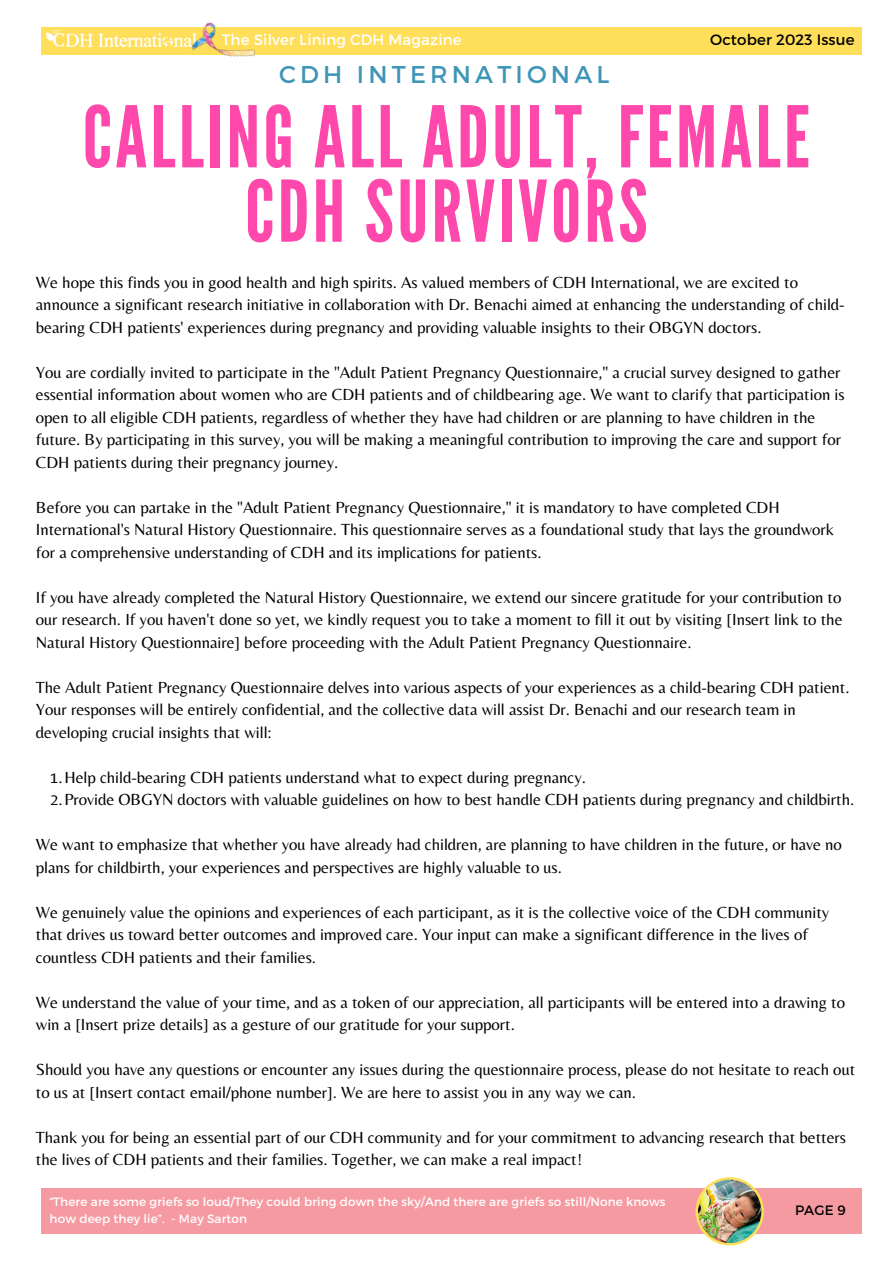
<style>
.page{position:relative;width:893px;height:1264px;background:#fff}
.page>*{position:absolute;margin:0;border:0;box-sizing:border-box;transform-origin:0 0}
.t1{font:84.75px/74.4px "League Gothic";letter-spacing:.04em;color:#ff48ab;text-align:center}
.t2{font:24.3px "Montserrat";letter-spacing:.17em;color:#3e95b6}
.t3{font:16.8px/22.5px "Belleza";color:#000}
.t4{font:15px "Montserrat";letter-spacing:.01em;color:#fff}
.t5{font:15px "Montserrat";letter-spacing:.01em;color:#000}
.t6{font:13.65px "Montserrat";color:#000}
.t7{font:12px/17px "Montserrat";letter-spacing:.01em;color:#fff}
</style>
<div class="page">
<div style="left:41px;top:1188px;width:820px;height:45px;background:#f69aa2"></div>
<div style="left:41px;top:28px;width:820px;height:27px;background:#ffde59"></div>
<img style="left:46px;top:29px;width:145px;height:19px">
<img style="left:191px;top:22px;width:70px;height:35px">
<svg style="left:695px;top:1177px;width:68px;height:68px"></svg>
<img style="left:698px;top:1179px;width:63px;height:63px;border-radius:50%">
<p class="t4" style="left:222px;top:30px;width:241px">The Silver Lining CDH Magazine</p>
<p class="t5" style="left:710px;top:30px;width:146px">October 2023 Issue</p>
<p class="t2" style="left:279px;top:59px;width:332px">CDH INTERNATIONAL</p>
<p class="t1" style="left:83px;top:102px;width:728px">CALLING ALL ADULT, FEMALE<br>CDH SURVIVORS</p>
<p class="t3" style="left:36px;top:271px;width:810px">We hope this finds you in good health and high spirits. As valued members of CDH International, we are excited to announce a significant research initiative in collaboration with Dr. Benachi aimed at enhancing the understanding of child&shy;bearing CDH patients' experiences during pregnancy and providing valuable insights to their OBGYN doctors.</p>
<p class="t3" style="left:36px;top:361px;width:810px">You are cordially invited to participate in the "Adult Patient Pregnancy Questionnaire," a crucial survey designed to gather essential information about women who are CDH patients and of childbearing age. We want to clarify that participation is open to all eligible CDH patients, regardless of whether they have had children or are planning to have children in the future. By participating in this survey, you will be making a meaningful contribution to improving the care and support for CDH patients during their pregnancy journey.</p>
<p class="t3" style="left:36px;top:495px;width:799px">Before you can partake in the "Adult Patient Pregnancy Questionnaire," it is mandatory to have completed CDH<br>International's Natural History Questionnaire. This questionnaire serves as a foundational study that lays the groundwork for a comprehensive understanding of CDH and its implications for patients.</p>
<p class="t3" style="left:36px;top:585px;width:808px;text-align:justify">If you have already completed the Natural History Questionnaire, we extend our sincere gratitude for your contribution to our research. If you haven't done so yet, we kindly request you to take a moment to fill it out by visiting [Insert link to the Natural History Questionnaire] before proceeding with the Adult Patient Pregnancy Questionnaire.</p>
<p class="t3" style="left:36px;top:675px;width:815px">The Adult Patient Pregnancy Questionnaire delves into various aspects of your experiences as a child-bearing CDH patient.<br>Your responses will be entirely confidential, and the collective data will assist Dr. Benachi and our research team in developing crucial insights that will:</p>
<p class="t3" style="left:50px;top:765px;width:537px">1.Help child-bearing CDH patients understand what to expect during pregnancy.</p>
<p class="t3" style="left:50px;top:788px;width:805px">2.Provide OBGYN doctors with valuable guidelines on how to best handle CDH patients during pregnancy and childbirth.</p>
<p class="t3" style="left:36px;top:833px;width:807px">We want to emphasize that whether you have already had children, are planning to have children in the future, or have no plans for childbirth, your experiences and perspectives are highly valuable to us.</p>
<p class="t3" style="left:36px;top:900px;width:794px">We genuinely value the opinions and experiences of each participant, as it is the collective voice of the CDH community that drives us toward better outcomes and improved care. Your input can make a significant difference in the lives of countless CDH patients and their families.</p>
<p class="t3" style="left:36px;top:990px;width:810px">We understand the value of your time, and as a token of our appreciation, all participants will be entered into a drawing to win a [Insert prize details] as a gesture of our gratitude for your support.</p>
<p class="t3" style="left:36px;top:1057px;width:820px">Should you have any questions or encounter any issues during the questionnaire process, please do not hesitate to reach out to us at [Insert contact email/phone number]. We are here to assist you in any way we can.</p>
<p class="t3" style="left:36px;top:1125px;width:811px">Thank you for being an essential part of our CDH community and for your commitment to advancing research that betters the lives of CDH patients and their families. Together, we can make a real impact!</p>
<p class="t7" style="left:50px;top:1192px;width:617px">“There are some griefs so loud/They could bring down the sky/And there are griefs so still/None knows how deep they lie”. - May Sarton</p>
<p class="t6" style="left:795px;top:1201px;width:52px">PAGE 9</p>
</div>
